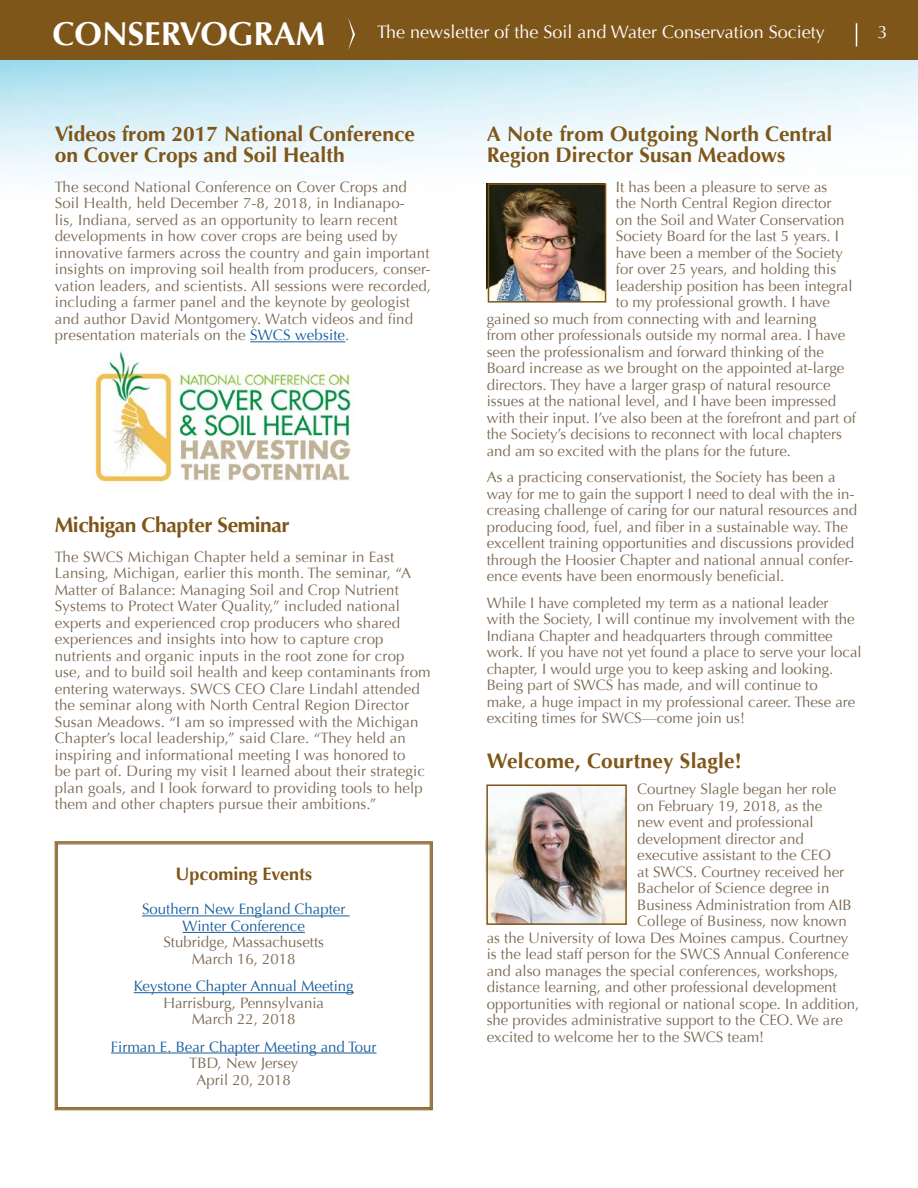
<style>
.page{position:relative;width:918px;height:1188px;background:#fff}
.page>*{position:absolute;margin:0;border:0;box-sizing:border-box;transform-origin:0 0}
.t1{font:700 33px "Optima";color:#fff}
.body{font:700 21px/21px "Optima";color:#7f5619}
.body-2{font:700 21px "Optima";letter-spacing:-.02em;color:#7f5619}
.t2{font:18px "Optima";color:#fff}
.article_title{font:700 18px "Optima";color:#7f5619}
.body-3{font:15px/16.5px "Optima";color:#7c6954}
.article_title-2{font:15px/16.5px "Optima";color:#175d9e;text-align:center}
.article_title-3{font:15px/16.5px "Optima";color:#7c6954;text-align:center}
.s1{color:#175d9e}
.s2{color:#7c6954}
</style>
<div class="page">
<img style="left:0;top:59px;width:918px;height:244px">
<div style="left:0;top:0;width:918px;height:59px;background:#7f5619"></div>
<svg style="left:348px;top:18px;width:7px;height:32px"></svg>
<svg style="left:856px;top:23px;width:1px;height:23px"></svg>
<hr style="left:250px;top:341px;width:95px;height:1px;background:#175d9e">
<img style="left:487px;top:183px;width:116px;height:118px">
<div style="left:488px;top:183px;width:118px;height:120px;border:2px solid #7f5619"></div>
<img style="left:489px;top:787px;width:135px;height:135px">
<div style="left:486px;top:784px;width:141px;height:141px;border:2px solid #7f5619"></div>
<img style="left:95px;top:350px;width:258px;height:132px">
<svg style="left:54px;top:841px;width:379px;height:270px"></svg>
<div style="left:57px;top:843px;width:374px;height:265px;border:1px solid #7f5619"></div>
<h1 class="t1" style="left:52px;top:14px;width:274px">CONSERVOGRAM</h1>
<p class="t2" style="left:377px;top:22px;width:449px">The newsletter of the Soil and Water Conservation Society</p>
<p class="t2" style="left:878px;top:22px;width:12px">3</p>
<p class="body" style="left:55px;top:123px;width:362px">Videos from 2017 National Conference on Cover Crops and Soil Health</p>
<p class="body-3" style="left:55px;top:179px;width:378px">The second National Conference on Cover Crops and Soil Health, held December 7-8, 2018, in Indianapo-<br>lis, Indiana, served as an opportunity to learn recent developments in how cover crops are being used by innovative farmers across the country and gain important insights on improving soil health from producers, conser&shy;vation leaders, and scientists. All sessions were recorded, including a farmer panel and the keynote by geologist and author David Montgomery. Watch videos and find presentation materials on the <span class="s1">SWCS website</span>.</p>
<p class="body-2" style="left:55px;top:512px;width:237px">Michigan Chapter Seminar</p>
<p class="body-3" style="left:55px;top:549px;width:377px">The SWCS Michigan Chapter held a seminar in East Lansing, Michigan, earlier this month. The seminar, “A Matter of Balance: Managing Soil and Crop Nutrient Systems to Protect Water Quality,” included national experts and experienced crop producers who shared experiences and insights into how to capture crop nutrients and organic inputs in the root zone for crop use, and to build soil health and keep contaminants from entering waterways. SWCS CEO Clare Lindahl attended the seminar along with North Central Region Director Susan Meadows. “I am so impressed with the Michigan Chapter’s local leadership,” said Clare. “They held an inspiring and informational meeting I was honored to<br>be part of. During my visit I learned about their strategic plan goals, and I look forward to providing tools to help them and other chapters pursue their ambitions.”</p>
<p class="article_title" style="left:175px;top:864px;width:138px">Upcoming Events</p>
<p class="article_title-2" style="left:142px;top:901px;width:205px">Southern New England Chapter<br>Winter Conference<br><span class="s2">Stubridge, Massachusetts<br>March 16, 2018</span></p>
<p class="article_title-3" style="left:134px;top:978px;width:222px"><span class="s1">Keystone Chapter Annual Meeting<br></span>Harrisburg, Pennsylvania<br>March 22, 2018</p>
<p class="article_title-2" style="left:111px;top:1038px;width:267px">Firman E. Bear Chapter Meeting and Tour<br><span class="s2">TBD, New Jersey<br>April 20, 2018</span></p>
<p class="body" style="left:487px;top:123px;width:347px">A Note from Outgoing North Central<br>Region Director Susan Meadows</p>
<p class="body-3" style="left:616px;top:179px;width:213px">It has been a pleasure to serve as</p>
<p class="body-3" style="left:616px;top:195px;width:217px">the North Central Region director</p>
<p class="body-3" style="left:616px;top:212px;width:230px">on the Soil and Water Conservation</p>
<p class="body-3" style="left:616px;top:228px;width:225px">Society Board for the last 5 years. I</p>
<p class="body-3" style="left:616px;top:245px;width:228px">have been a member of the Society</p>
<p class="body-3" style="left:616px;top:261px;width:222px">for over 25 years, and holding this</p>
<p class="body-3" style="left:616px;top:278px;width:238px">leadership position has been integral</p>
<p class="body-3" style="left:616px;top:294px;width:216px">to my professional growth. I have</p>
<p class="body-3" style="left:487px;top:311px;width:331px">gained so much from connecting with and learning</p>
<p class="body-3" style="left:487px;top:327px;width:360px">from other professionals outside my normal area. I have</p>
<p class="body-3" style="left:487px;top:344px;width:339px">seen the professionalism and forward thinking of the</p>
<p class="body-3" style="left:487px;top:360px;width:359px">Board increase as we brought on the appointed at-large</p>
<p class="body-3" style="left:487px;top:377px;width:345px">directors. They have a larger grasp of natural resource</p>
<p class="body-3" style="left:487px;top:393px;width:351px">issues at the national level, and I have been impressed</p>
<p class="body-3" style="left:487px;top:410px;width:371px">with their input. I’ve also been at the forefront and part of</p>
<p class="body-3" style="left:487px;top:426px;width:357px">the Society’s decisions to reconnect with local chapters</p>
<p class="body-3" style="left:487px;top:443px;width:306px">and am so excited with the plans for the future.</p>
<p class="body-3" style="left:487px;top:469px;width:372px">As a practicing conservationist, the Society has been a way for me to gain the support I need to deal with the in&shy;creasing challenge of caring for our natural resources and producing food, fuel, and fiber in a sustainable way. The excellent training opportunities and discussions provided through the Hoosier Chapter and national annual confer&shy;ence events have been enormously beneficial.</p>
<p class="body-3" style="left:487px;top:595px;width:377px">While I have completed my term as a national leader<br>with the Society, I will continue my involvement with the Indiana Chapter and headquarters through committee work. If you have not yet found a place to serve your local chapter, I would urge you to keep asking and looking.<br>Being part of SWCS has made, and will continue to<br>make, a huge impact in my professional career. These are exciting times for SWCS—come join us!</p>
<p class="body" style="left:487px;top:750px;width:257px">Welcome, Courtney Slagle!</p>
<p class="body-3" style="left:637px;top:781px;width:201px">Courtney Slagle began her role</p>
<p class="body-3" style="left:637px;top:798px;width:187px">on February 19, 2018, as the</p>
<p class="body-3" style="left:637px;top:814px;width:178px">new event and professional</p>
<p class="body-3" style="left:637px;top:831px;width:168px">development director and</p>
<p class="body-3" style="left:637px;top:847px;width:195px">executive assistant to the CEO</p>
<p class="body-3" style="left:637px;top:864px;width:209px">at SWCS. Courtney received her</p>
<p class="body-3" style="left:637px;top:880px;width:194px">Bachelor of Science degree in</p>
<p class="body-3" style="left:637px;top:897px;width:216px">Business Administration from AIB</p>
<p class="body-3" style="left:637px;top:913px;width:211px">College of Business, now known</p>
<p class="body-3" style="left:487px;top:930px;width:363px">as the University of Iowa Des Moines campus. Courtney</p>
<p class="body-3" style="left:487px;top:946px;width:364px">is the lead staff person for the SWCS Annual Conference</p>
<p class="body-3" style="left:487px;top:963px;width:353px">and also manages the special conferences, workshops,</p>
<p class="body-3" style="left:487px;top:979px;width:351px">distance learning, and other professional development</p>
<p class="body-3" style="left:487px;top:996px;width:374px">opportunities with regional or national scope. In addition,</p>
<p class="body-3" style="left:487px;top:1012px;width:358px">she provides administrative support to the CEO. We are</p>
<p class="body-3" style="left:487px;top:1029px;width:279px">excited to welcome her to the SWCS team!</p>
</div>
